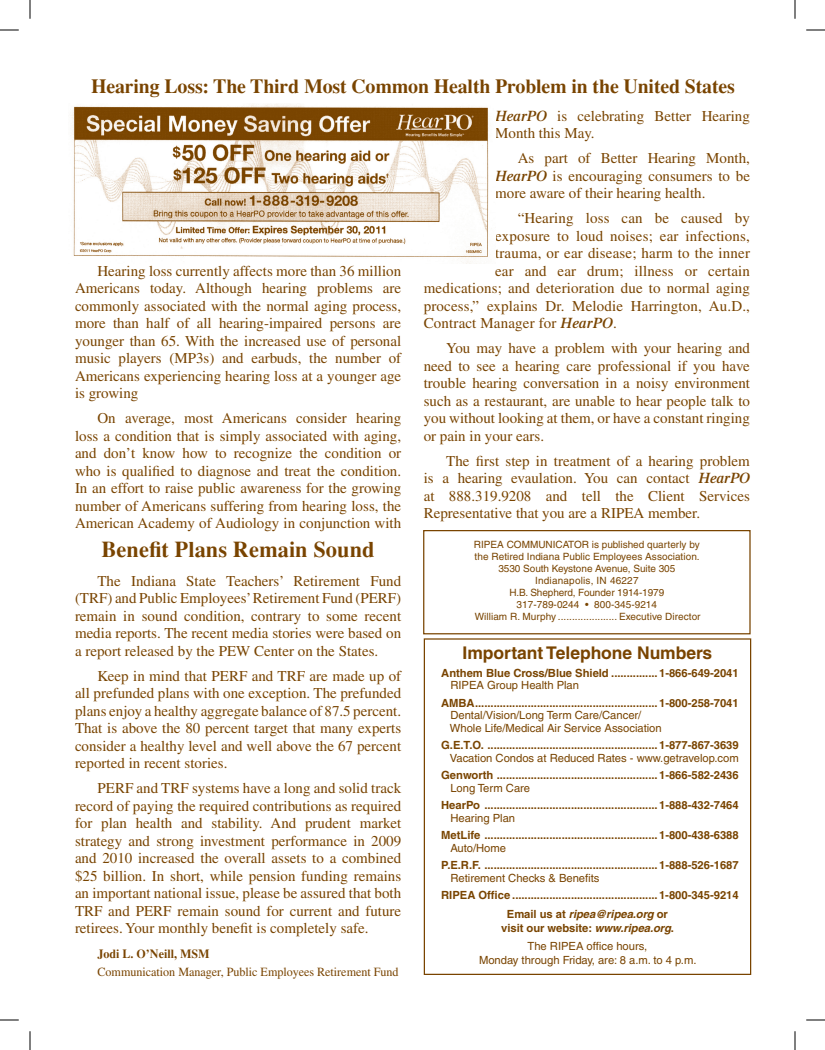
<style>
.page{position:relative;width:825px;height:1050px;background:#fff}
.page>*{position:absolute;margin:0;border:0;box-sizing:border-box;transform-origin:0 0}
.t1{font:700 22.5px "Times";color:#794400}
.t2{font:700 20px "Times";letter-spacing:-.01em;color:#794400}
.t3{font:700 17.5px "Helvetica";letter-spacing:-.005em;color:#794400}
.t4{font:15px/17.5px "Times";color:#794400;text-align:justify}
.t5{font:12.5px "Times";color:#794400}
.t6{font:700 12.5px "Times";color:#794400}
.t7{font:700 11.25px/18.8px "Helvetica";letter-spacing:-.005em;color:#794400;text-align:center}
.t8{font:11.25px/12.5px "Helvetica";letter-spacing:-.005em;color:#794400}
.t9{font:10px/12px "Helvetica";letter-spacing:.005em;color:#794400;text-align:center}
.s1{font-weight:600;font-style:italic}
.s2{font-style:italic}
.s3{font-weight:700}
.s4{font-weight:700;font-style:italic}
</style>
<div class="page">
<div style="left:424px;top:638px;width:327px;height:337px;border:1px solid #794400"></div>
<div style="left:423px;top:530px;width:328px;height:104px;border:1px solid #794400"></div>
<img style="left:71px;top:104px;width:418px;height:160px">
<svg style="left:0;top:29px;width:19px;height:2px"></svg>
<svg style="left:806px;top:29px;width:19px;height:2px"></svg>
<svg style="left:0;top:1019px;width:19px;height:2px"></svg>
<svg style="left:806px;top:1019px;width:19px;height:2px"></svg>
<svg style="left:29px;top:0;width:2px;height:19px"></svg>
<svg style="left:29px;top:1031px;width:2px;height:19px"></svg>
<svg style="left:794px;top:0;width:2px;height:19px"></svg>
<svg style="left:794px;top:1031px;width:2px;height:19px"></svg>
<h2 class="t2" style="left:91px;top:73px;width:645px">Hearing Loss: The Third Most Common Health Problem in the United States</h2>
<p class="t4" style="left:75px;top:262px;width:328px;text-indent:22px">Hearing loss currently affects more than 36 million Americans today. Although hearing problems are commonly associated with the normal aging process, more than half of all hearing-impaired persons are younger than 65. With the increased use of personal music players (MP3s) and earbuds, the number of Americans experiencing hearing loss at a younger age is growing</p>
<p class="t4" style="left:75px;top:409px;width:328px;text-indent:22px">On average, most Americans consider hearing loss a condition that is simply associated with aging, and don’t know how to recognize the condition or who is qualified to diagnose and treat the condition.<br>In an effort to raise public awareness for the growing number of Americans suffering from hearing loss, the American Academy of Audiology in conjunction with</p>
<h1 class="t1" style="left:102px;top:535px;width:275px">Benefit Plans Remain Sound</h1>
<p class="t4" style="left:75px;top:572px;width:328px;text-indent:22px">The Indiana State Teachers’ Retirement Fund (TRF) and Public Employees’ Retirement Fund (PERF) remain in sound condition, contrary to some recent media reports. The recent media stories were based on a report released by the PEW Center on the States.</p>
<p class="t4" style="left:75px;top:667px;width:328px;text-indent:22px">Keep in mind that PERF and TRF are made up of all prefunded plans with one exception. The prefunded plans enjoy a healthy aggregate balance of 87.5 percent.<br>That is above the 80 percent target that many experts consider a healthy level and well above the 67 percent reported in recent stories.</p>
<p class="t4" style="left:75px;top:779px;width:328px;text-indent:22px">PERF and TRF systems have a long and solid track record of paying the required contributions as required for plan health and stability. And prudent market strategy and strong investment performance in 2009 and 2010 increased the overall assets to a combined $25 billion. In short, while pension funding remains an important national issue, please be assured that both TRF and PERF remain sound for current and future retirees. Your monthly benefit is completely safe.</p>
<p class="t6" style="left:98px;top:946px;width:114px">Jodi L. O’Neill, MSM</p>
<p class="t5" style="left:98px;top:964px;width:303px">Communication Manager, Public Employees Retirement Fund</p>
<p class="t4" style="left:495px;top:107px;width:256px"><span class="s1">HearPO</span> is celebrating Better Hearing<br>Month this May.</p>
<p class="t4" style="left:495px;top:149px;width:256px;text-indent:22px">As part of Better Hearing Month, <span class="s1">HearPO</span> is encouraging consumers to be more aware of their hearing health.</p>
<p class="t4" style="left:518px;top:209px;width:234px">“Hearing loss can be caused by</p>
<p class="t4" style="left:495px;top:227px;width:256px">exposure to loud noises; ear infections,</p>
<p class="t4" style="left:495px;top:244px;width:256px">trauma, or ear disease; harm to the inner</p>
<p class="t4" style="left:495px;top:262px;width:256px">ear and ear drum; illness or certain</p>
<p class="t4" style="left:424px;top:279px;width:328px">medications; and deterioration due to normal aging</p>
<p class="t4" style="left:424px;top:297px;width:328px">process,” explains Dr. Melodie Harrington, Au.D.,</p>
<p class="t4" style="left:424px;top:314px;width:195px">Contract Manager for <span class="s1">HearPO</span>.</p>
<p class="t4" style="left:424px;top:339px;width:328px;text-indent:22px">You may have a problem with your hearing and need to see a hearing care professional if you have trouble hearing conversation in a noisy environment such as a restaurant, are unable to hear people talk to you without looking at them, or have a constant ringing or pain in your ears.</p>
<p class="t4" style="left:424px;top:452px;width:328px;text-indent:22px">The first step in treatment of a hearing problem is a hearing evaulation. You can contact <span class="s1">HearPO </span>at 888.319.9208 and tell the Client Services Representative that you are a RIPEA member.</p>
<p class="t9" style="left:474px;top:538px;width:228px">RIPEA COMMUNICATOR is published quarterly by the Retired Indiana Public Employees Association.<br>3530 South Keystone Avenue, Suite 305<br>Indianapolis, IN 46227<br>H.B. Shepherd, Founder 1914-1979<br>317-789-0244 • 800-345-9214<br>William R. Murphy ..................... Executive Director</p>
<p class="t3" style="left:463px;top:643px;width:251px">Important Telephone Numbers</p>
<p class="t7" style="left:441px;top:663px;width:299px">Anthem Blue Cross/Blue Shield ...............1-866-649-2041</p>
<p class="t8" style="left:450px;top:679px;width:130px">RIPEA Group Health Plan</p>
<p class="t7" style="left:441px;top:693px;width:299px">AMBA...........................................................1-800-258-7041</p>
<p class="t8" style="left:450px;top:709px;width:213px">Dental/Vision/Long Term Care/Cancer/<br>Whole Life/Medical Air Service Association</p>
<p class="t7" style="left:441px;top:736px;width:299px">G.E.T.O. .......................................................1-877-867-3639</p>
<p class="t8" style="left:450px;top:752px;width:291px">Vacation Condos at Reduced Rates - www.getravelop.com</p>
<p class="t7" style="left:441px;top:766px;width:299px">Genworth ....................................................1-866-582-2436</p>
<p class="t8" style="left:450px;top:782px;width:81px">Long Term Care</p>
<p class="t7" style="left:441px;top:796px;width:299px">HearPo ........................................................1-888-432-7464</p>
<p class="t8" style="left:450px;top:812px;width:66px">Hearing Plan</p>
<p class="t7" style="left:441px;top:826px;width:299px">MetLife ........................................................1-800-438-6388</p>
<p class="t8" style="left:450px;top:842px;width:57px">Auto/Home</p>
<p class="t7" style="left:441px;top:856px;width:299px">P.E.R.F. ........................................................1-888-526-1687</p>
<p class="t8" style="left:450px;top:872px;width:150px">Retirement Checks &amp; Benefits</p>
<p class="t7" style="left:441px;top:886px;width:299px">RIPEA Office ...............................................1-800-345-9214<br>Email us at <span class="s2">ripea@ripea.org</span> or</p>
<p class="t8" style="left:501px;top:919px;width:174px;line-height:18.5px;text-align:center"><span class="s3">visit our website:</span> <span class="s4">www.ripea.org</span><span class="s3">.<br></span>The RIPEA office hours,</p>
<p class="t8" style="left:479px;top:954px;width:219px">Monday through Friday, are: 8 a.m. to 4 p.m.</p>
</div>
